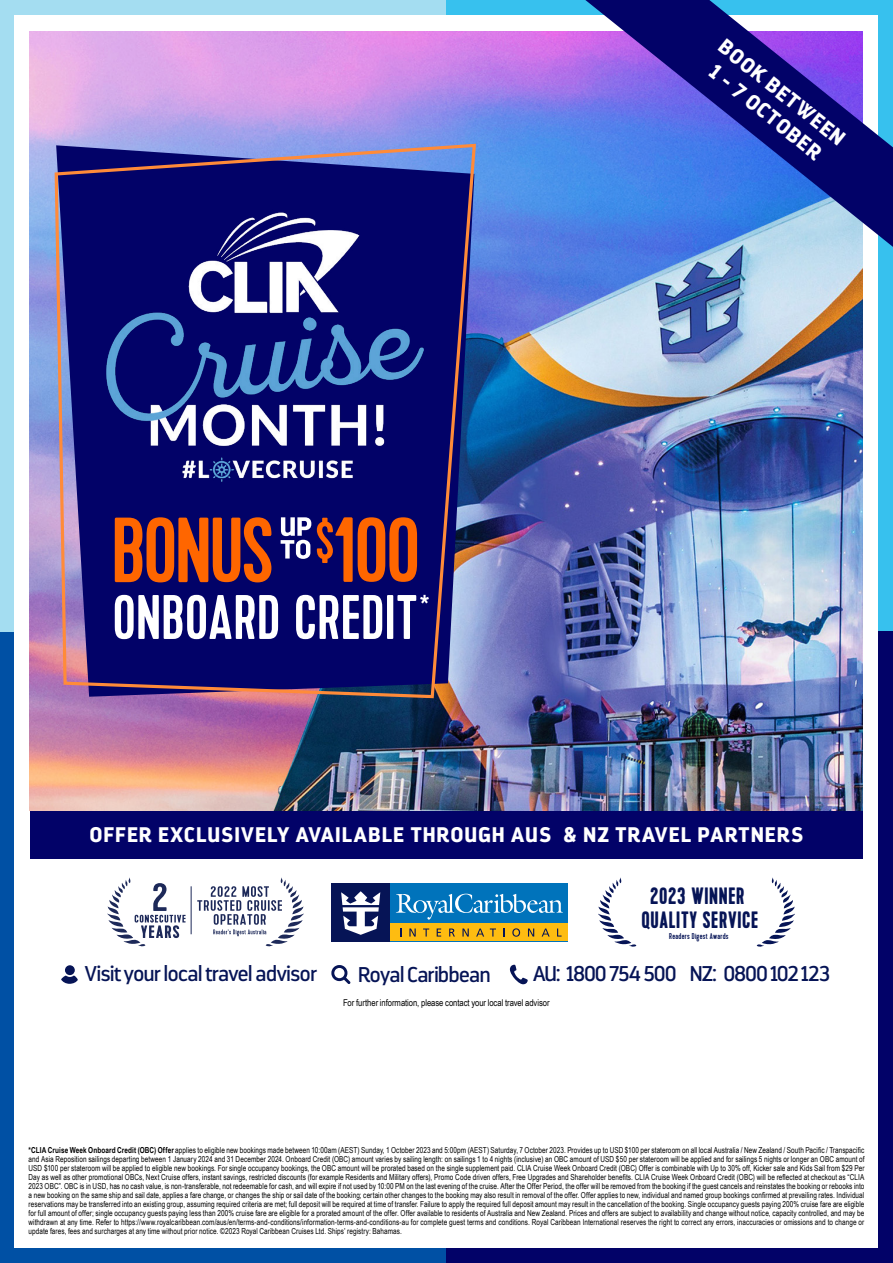
<style>
.page{position:relative;width:893px;height:1263px;background:#fff}
.page>*{position:absolute;margin:0;border:0;box-sizing:border-box;transform-origin:0 0}
.t1{font:700 23.7px/23.7px "Kapra";letter-spacing:.03em;color:#061456;text-align:center;scale:.96 1}
.t2{font:21.3px "Darwin";letter-spacing:-.045em;color:#061456}
.t3{font:900 21.15px/25.5px "Darwin";letter-spacing:.045em;color:#fff;text-align:center}
.t4{font:9.45px "Arial Narrow";letter-spacing:-.005em;color:#000}
.t5{font:8.4px "Kapra";letter-spacing:.035em;color:#061456;scale:.95 1}
.t6{font:8.25px/9px "Arial Narrow";letter-spacing:.01em;color:#000;text-align:justify;scale:.95 1}
.s1{font-weight:700}
</style>
<div class="page">
<div style="left:0;top:0;width:446px;height:631px;background:#a4ddf1"></div>
<div style="left:446px;top:0;width:447px;height:631px;background:#37c1ee"></div>
<div style="left:0;top:632px;width:446px;height:631px;background:#0050a4"></div>
<div style="left:446px;top:631px;width:447px;height:632px;background:#020268"></div>
<div style="left:15px;top:15px;width:863px;height:1233px;background:#fff"></div>
<svg style="left:61px;top:965px;width:17px;height:19px"></svg>
<svg style="left:331px;top:965px;width:19px;height:19px"></svg>
<svg style="left:510px;top:964px;width:18px;height:21px"></svg>
<div style="left:331px;top:883px;width:237px;height:58px;background:#0073bb"></div>
<div style="left:331px;top:883px;width:59px;height:58px;background:#061456"></div>
<div style="left:390px;top:923px;width:178px;height:18px;background:#febc11"></div>
<svg style="left:341px;top:891px;width:39px;height:44px"></svg>
<svg style="left:396px;top:894px;width:167px;height:25px"></svg>
<svg style="left:409px;top:928px;width:7px;height:8px"></svg>
<svg style="left:423px;top:928px;width:6px;height:8px"></svg>
<svg style="left:437px;top:928px;width:4px;height:8px"></svg>
<svg style="left:449px;top:928px;width:6px;height:8px"></svg>
<svg style="left:462px;top:928px;width:7px;height:8px"></svg>
<svg style="left:476px;top:928px;width:8px;height:8px"></svg>
<svg style="left:490px;top:928px;width:6px;height:8px"></svg>
<svg style="left:512px;top:928px;width:8px;height:9px"></svg>
<svg style="left:528px;top:928px;width:6px;height:8px"></svg>
<svg style="left:542px;top:928px;width:8px;height:8px"></svg>
<svg style="left:557px;top:928px;width:5px;height:8px"></svg>
<hr style="left:191px;top:886px;width:1px;height:48px;background:#1d2959">
<svg style="left:197px;top:877px;width:107px;height:69px"></svg>
<svg style="left:107px;top:877px;width:79px;height:69px"></svg>
<svg style="left:598px;top:877px;width:38px;height:70px"></svg>
<svg style="left:757px;top:877px;width:38px;height:70px"></svg>
<div style="left:30px;top:806px;width:833px;height:52px;background:#020268"></div>
<img style="left:30px;top:32px;width:833px;height:778px">
<svg style="left:53px;top:142px;width:425px;height:558px;background:#332e7e"></svg>
<img style="left:94px;top:198px;width:342px;height:298px">
<svg style="left:281px;top:517px;width:30px;height:42px"></svg>
<svg style="left:115px;top:517px;width:156px;height:65px;background:#a14126"></svg>
<svg style="left:317px;top:517px;width:100px;height:65px;background:#883730"></svg>
<svg style="left:115px;top:595px;width:163px;height:44px"></svg>
<svg style="left:296px;top:595px;width:133px;height:44px"></svg>
<svg style="left:585px;top:0;width:308px;height:247px;background:#4a60c1"></svg>
<h3 class="t3" style="left:729px;top:34px;width:157px;rotate:39deg">BOOK BETWEEN<br>1 - 7 OCTOBER</h3>
<h3 class="t3" style="left:89px;top:821px;width:715px">OFFER EXCLUSIVELY AVAILABLE THROUGH AUS &amp; NZ TRAVEL PARTNERS</h3>
<h1 class="t1" style="left:641px;top:885px;width:123px">2023 WINNER<br>QUALITY SERVICE</h1>
<p class="t5" style="left:669px;top:932px;width:64px">Readers Digest Awards</p>
<h2 class="t2" style="left:85px;top:961px;width:234px">Visit your local travel advisor</h2>
<h2 class="t2" style="left:358px;top:961px;width:134px">Royal Caribbean</h2>
<h2 class="t2" style="left:533px;top:961px;width:299px">AU: 1800 754 500 NZ: 0800 102 123</h2>
<p class="t4" style="left:343px;top:996px;width:208px">For further information, please contact your local travel advisor</p>
<p class="t6" style="left:29px;top:1145px;width:881px"><span class="s1">*CLIA Cruise Week Onboard Credit (OBC) Offer</span> applies to eligible new bookings made between 10:00am (AEST) Sunday, 1 October 2023 and 5:00pm (AEST) Saturday, 7 October 2023. Provides up to USD $100 per stateroom on all local Australia / New Zealand / South Pacific / Transpacific and Asia Reposition sailings departing between 1 January 2024 and 31 December 2024. Onboard Credit (OBC) amount varies by sailing length: on sailings 1 to 4 nights (inclusive) an OBC amount of USD $50 per stateroom will be applied and for sailings 5 nights or longer an OBC amount of USD $100 per stateroom will be applied to eligible new bookings. For single occupancy bookings, the OBC amount will be prorated based on the single supplement paid. CLIA Cruise Week Onboard Credit (OBC) Offer is combinable with Up to 30% off, Kicker sale and Kids Sail from $29 Per Day as well as other promotional OBCs, Next Cruise offers, instant savings, restricted discounts (for example Residents and Military offers), Promo Code driven offers, Free Upgrades and Shareholder benefits. CLIA Cruise Week Onboard Credit (OBC) will be reflected at checkout as “CLIA 2023 OBC”. OBC is in USD, has no cash value, is non-transferable, not redeemable for cash, and will expire if not used by 10:00 PM on the last evening of the cruise. After the Offer Period, the offer will be removed from the booking if the guest cancels and reinstates the booking or rebooks into a new booking on the same ship and sail date, applies a fare change, or changes the ship or sail date of the booking; certain other changes to the booking may also result in removal of the offer. Offer applies to new, individual and named group bookings confirmed at prevailing rates. Individual reservations may be transferred into an existing group, assuming required criteria are met; full deposit will be required at time of transfer. Failure to apply the required full deposit amount may result in the cancellation of the booking. Single occupancy guests paying 200% cruise fare are eligible for full amount of offer; single occupancy guests paying less than 200% cruise fare are eligible for a prorated amount of the offer. Offer available to residents of Australia and New Zealand. Prices and offers are subject to availability and change without notice, capacity controlled, and may be withdrawn at any time. Refer to https://www.royalcaribbean.com/aus/en/terms-and-conditions/information-terms-and-conditions-au for complete guest terms and conditions. Royal Caribbean International reserves the right to correct any errors, inaccuracies or omissions and to change or update fares, fees and surcharges at any time without prior notice. ©2023 Royal Caribbean Cruises Ltd. Ships’ registry: Bahamas.</p>
</div>
